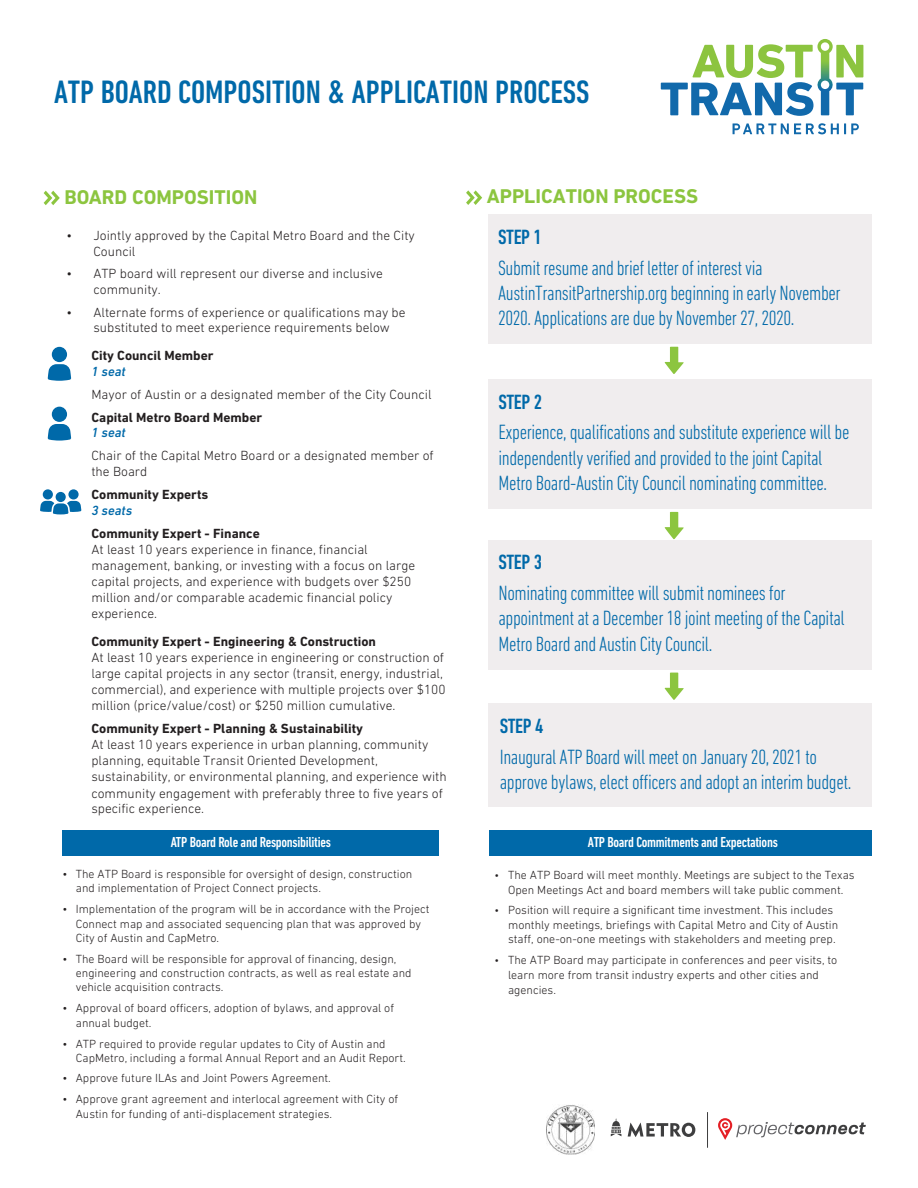
<style>
.page{position:relative;width:918px;height:1188px;background:#fff}
.page>*{position:absolute;margin:0;border:0;box-sizing:border-box;transform-origin:0 0}
.t1{font:500 condensed 33px "DIN Next LT Pro";color:#0069a9}
.t2{font:300 condensed 21px/25.2px "DIN Next LT Pro";letter-spacing:-.02em;color:#0069a9}
.t3{font:500 condensed 21px "DIN Next LT Pro";letter-spacing:-.02em;color:#0069a9}
.t4{font:700 20.25px "DIN Next LT Pro";color:#8cc53f}
.t5{font:500 condensed 14.7px "DIN Next LT Pro";letter-spacing:-.02em;color:#fff}
.t6{font:300 13.5px/16px "DIN Next LT Pro";color:#231f20}
.t7{font:700 13.5px "DIN Next LT Pro";color:#231f20}
.t8{font:italic 500 13.5px "DIN Next LT Pro";color:#0069a9}
.t9{font:300 12px/14.2px "DIN Next LT Pro";color:#231f20}
.s1{font-size:11.25px}
</style>
<div class="page">
<div style="left:488px;top:214px;width:383px;height:130px;background:#f0edee"></div>
<svg style="left:664px;top:346px;width:20px;height:28px"></svg>
<div style="left:62px;top:830px;width:377px;height:25px;background:#0069a9"></div>
<div style="left:489px;top:830px;width:382px;height:25px;background:#0069a9"></div>
<svg style="left:718px;top:1118px;width:148px;height:22px"></svg>
<svg style="left:611px;top:1118px;width:10px;height:18px"></svg>
<svg style="left:628px;top:1123px;width:67px;height:14px"></svg>
<hr style="left:707px;top:1112px;width:1px;height:36px;background:#3e3e3f">
<svg style="left:466px;top:190px;width:16px;height:15px"></svg>
<svg style="left:44px;top:191px;width:16px;height:14px"></svg>
<img style="left:546px;top:1105px;width:48px;height:50px">
<svg style="left:733px;top:123px;width:126px;height:11px"></svg>
<svg style="left:661px;top:39px;width:202px;height:77px"></svg>
<div style="left:488px;top:379px;width:383px;height:130px;background:#f0edee"></div>
<svg style="left:664px;top:511px;width:20px;height:29px"></svg>
<div style="left:488px;top:540px;width:383px;height:130px;background:#f0edee"></div>
<svg style="left:664px;top:672px;width:20px;height:28px"></svg>
<div style="left:489px;top:703px;width:383px;height:103px;background:#f0edee"></div>
<svg style="left:48px;top:364px;width:23px;height:17px"></svg>
<div style="left:52px;top:347px;width:15px;height:15px;background:#0069a9;border-radius:50%"></div>
<svg style="left:40px;top:501px;width:41px;height:13px"></svg>
<div style="left:68px;top:489px;width:11px;height:11px;background:#0069a9;border-radius:50%"></div>
<div style="left:43px;top:489px;width:10px;height:11px;background:#0069a9;border-radius:50%"></div>
<div style="left:56px;top:492px;width:10px;height:10px;background:#0069a9;border-radius:50%"></div>
<svg style="left:48px;top:424px;width:23px;height:17px"></svg>
<div style="left:52px;top:407px;width:15px;height:15px;background:#0069a9;border-radius:50%"></div>
<h1 class="t1" style="left:54px;top:73px;width:537px">ATP BOARD COMPOSITION &amp; APPLICATION PROCESS</h1>
<h3 class="t4" style="left:64px;top:185px;width:195px">BOARD COMPOSITION</h3>
<h3 class="t4" style="left:487px;top:185px;width:213px">APPLICATION PROCESS</h3>
<p class="t6" style="left:93px;top:228px;width:323px;line-height:15.1px;text-indent:-27px">• Jointly approved by the Capital Metro Board and the City<br>Council</p>
<p class="t6" style="left:93px;top:266px;width:291px;line-height:15.1px;text-indent:-27px">• ATP board will represent our diverse and inclusive community.</p>
<p class="t6" style="left:93px;top:304px;width:314px;text-indent:-27px">• Alternate forms of experience or qualifications may be substituted to meet experience requirements below</p>
<h2 class="t3" style="left:498px;top:225px;width:45px">STEP 1</h2>
<h2 class="t2" style="left:498px;top:255px;width:344px">Submit resume and brief letter of interest via<br>AustinTransitPartnership.org beginning in early November<br>2020. Applications are due by November 27, 2020.</h2>
<p class="t7" style="left:91px;top:348px;width:124px">City Council Member</p>
<p class="t8" style="left:91px;top:363px;width:36px">1 seat</p>
<p class="t6" style="left:91px;top:386px;width:342px">Mayor of Austin or a designated member of the City Council</p>
<p class="t7" style="left:91px;top:409px;width:172px">Capital Metro Board Member</p>
<p class="t8" style="left:91px;top:425px;width:36px">1 seat</p>
<p class="t6" style="left:91px;top:447px;width:344px">Chair of the Capital Metro Board or a designated member of the Board</p>
<p class="t7" style="left:91px;top:487px;width:118px">Community Experts</p>
<p class="t8" style="left:91px;top:502px;width:42px">3 seats</p>
<p class="t7" style="left:91px;top:525px;width:170px">Community Expert - Finance</p>
<p class="t6" style="left:91px;top:541px;width:325px">At least 10 years experience in finance, financial management, banking, or investing with a focus on large capital projects, and experience with budgets over $250 million and/or comparable academic financial policy experience.</p>
<p class="t7" style="left:91px;top:633px;width:286px">Community Expert - Engineering &amp; Construction</p>
<p class="t6" style="left:91px;top:649px;width:356px">At least 10 years experience in engineering or construction of large capital projects in any sector (transit, energy, industrial, commercial), and experience with multiple projects over $100 million (price/value/cost) or $250 million cumulative.</p>
<p class="t7" style="left:91px;top:721px;width:273px">Community Expert - Planning &amp; Sustainability</p>
<p class="t6" style="left:91px;top:737px;width:357px">At least 10 years experience in urban planning, community planning, equitable Transit Oriented Development, sustainability, or environmental planning, and experience with community engagement with preferably three to five years of specific experience.</p>
<h2 class="t3" style="left:498px;top:390px;width:45px">STEP 2</h2>
<h2 class="t2" style="left:499px;top:420px;width:352px">Experience, qualifications and substitute experience will be independently verified and provided to the joint Capital<br>Metro Board-Austin City Council nominating committee.</h2>
<h2 class="t3" style="left:498px;top:550px;width:45px">STEP 3</h2>
<h2 class="t2" style="left:499px;top:580px;width:348px">Nominating committee will submit nominees for appointment at a December 18 joint meeting of the Capital<br>Metro Board and Austin City Council.</h2>
<h2 class="t3" style="left:500px;top:714px;width:45px">STEP 4</h2>
<h2 class="t2" style="left:500px;top:744px;width:353px">Inaugural ATP Board will meet on January 20, 2021 to approve bylaws, elect officers and adopt an interim budget.</h2>
<p class="t5" style="left:171px;top:834px;width:162px">ATP Board Role and Responsibilities</p>
<p class="t5" style="left:588px;top:833px;width:192px">ATP Board Commitments and Expectations</p>
<p class="t9" style="left:76px;top:867px;width:338px;text-indent:-14px">• The ATP Board is responsible for oversight of design, construction and implementation of Project Connect projects.</p>
<p class="t9" style="left:76px;top:902px;width:355px;text-indent:-14px">• Implementation of the program will be in accordance with the Project<br>Connect map and associated sequencing plan that was approved by<br>City of Austin and CapMetro.</p>
<p class="t9" style="left:76px;top:952px;width:337px;text-indent:-14px">• The Board will be responsible for approval of financing, design, engineering and construction contracts, as well as real estate and vehicle acquisition contracts.</p>
<p class="t9" style="left:76px;top:1001px;width:320px;text-indent:-14px">• Approval of board officers, adoption of bylaws, and approval of annual budget.</p>
<p class="t9" style="left:76px;top:1036px;width:331px;text-indent:-14px">• ATP required to provide regular updates to City of Austin and<br>CapMetro, including a formal Annual Report and an Audit Report.</p>
<p class="t9" style="left:62px;top:1071px;width:270px">• Approve future ILAs and Joint Powers Agreement.</p>
<p class="t9" style="left:76px;top:1092px;width:324px;text-indent:-14px">• Approve grant agreement and interlocal agreement with City of<br>Austin for funding of anti-displacement strategies.</p>
<p class="t9" style="left:495px;top:867px;width:362px;line-height:14.9px;text-align:center"><span class="s1">•</span> The ATP Board will meet monthly. Meetings are subject to the Texas<br>Open Meetings Act and board members will take public comment.</p>
<p class="t9" style="left:508px;top:902px;width:332px;line-height:14.7px;text-indent:-13px"><span class="s1">•</span> Position will require a significant time investment. This includes monthly meetings, briefings with Capital Metro and City of Austin staff, one-on-one meetings with stakeholders and meeting prep.</p>
<p class="t9" style="left:508px;top:953px;width:331px;line-height:14.9px;text-indent:-14px"><span class="s1">•</span> The ATP Board may participate in conferences and peer visits, to learn more from transit industry experts and other cities and agencies.</p>
</div>
